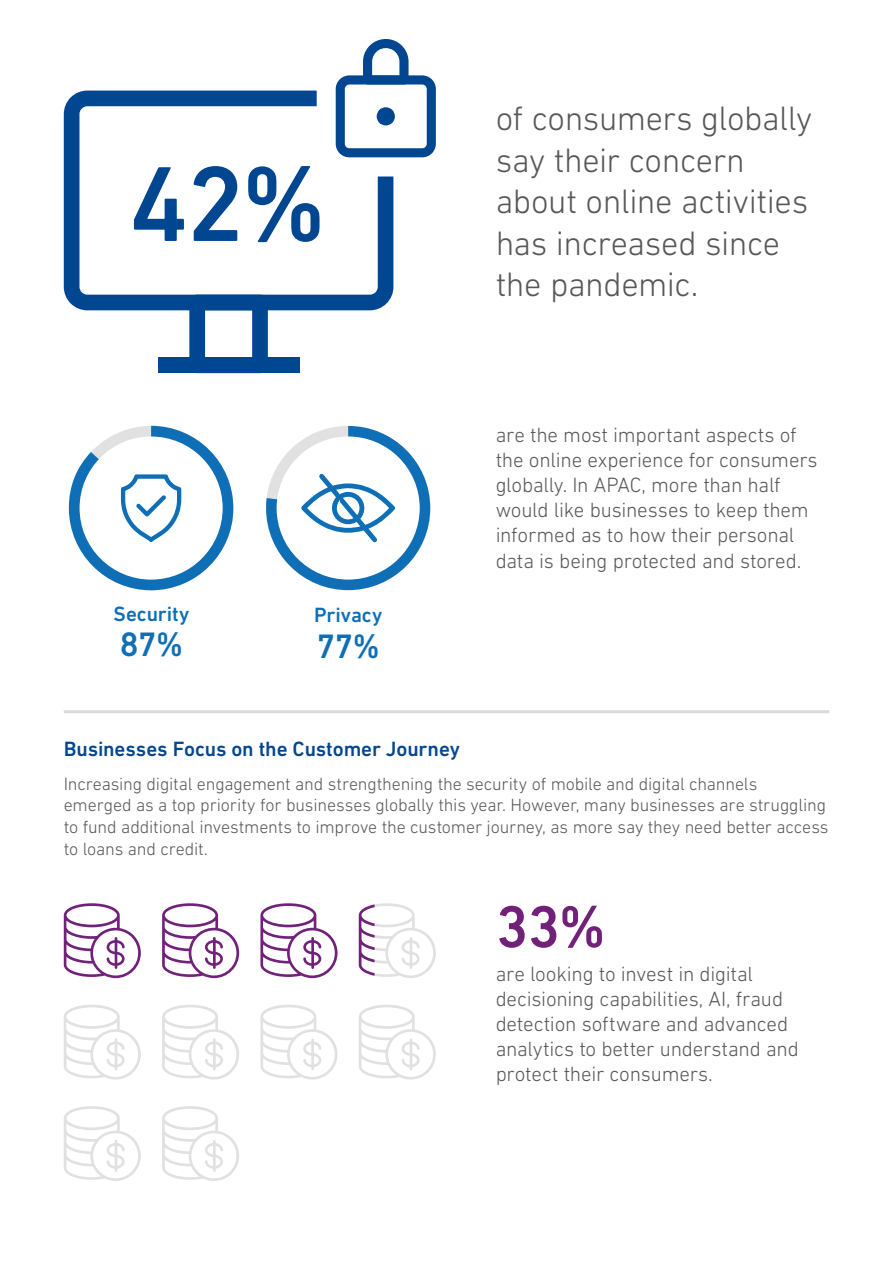
<style>
.page{position:relative;width:893px;height:1263px;background:#fff}
.page>*{position:absolute;margin:0;border:0;box-sizing:border-box;transform-origin:0 0}
.t1{font:500 108.45px "DIN Next W1 G";color:#004691}
.t2{font:500 60px "DIN Next W1 G";color:#72217b}
.t3{font:300 34.5px/41.4px "DIN Next W1 G";letter-spacing:-.015em;color:#575756}
.t4{font:500 34.5px "DIN Next W1 G";color:#0e6eb6}
.t5{font:300 21px/25.2px "DIN Next W1 G";letter-spacing:-.01em;color:#575756}
.t6{font:500 21px "DIN Next W1 G";letter-spacing:-.005em;color:#004691}
.t7{font:500 21px "DIN Next W1 G";color:#0e6eb6}
.t8{font:300 18px/21.6px "DIN Next W1 G";letter-spacing:-.01em;color:#575756}
</style>
<div class="page">
<svg style="left:64px;top:903px;width:77px;height:75px"></svg>
<svg style="left:64px;top:1005px;width:77px;height:74px"></svg>
<svg style="left:64px;top:1106px;width:77px;height:75px"></svg>
<svg style="left:162px;top:903px;width:77px;height:75px"></svg>
<svg style="left:162px;top:1005px;width:77px;height:74px"></svg>
<svg style="left:162px;top:1106px;width:77px;height:75px"></svg>
<svg style="left:260px;top:903px;width:77px;height:75px"></svg>
<svg style="left:260px;top:1005px;width:77px;height:74px"></svg>
<svg style="left:359px;top:1005px;width:77px;height:74px"></svg>
<svg style="left:359px;top:903px;width:77px;height:75px"></svg>
<hr style="left:64px;top:710px;width:765px;height:3px;background:#d8dadc">
<svg style="left:64px;top:91px;width:329px;height:219px"></svg>
<svg style="left:189px;top:295px;width:79px;height:62px"></svg>
<div style="left:158px;top:357px;width:141px;height:16px;background:#004691"></div>
<svg style="left:336px;top:39px;width:100px;height:118px"></svg>
<svg style="left:69px;top:426px;width:164px;height:164px"></svg>
<svg style="left:266px;top:426px;width:164px;height:164px"></svg>
<h1 class="t1" style="left:129px;top:141px;width:199px">42%</h1>
<p class="t7" style="left:114px;top:601px;width:77px">Security</p>
<h3 class="t4" style="left:120px;top:624px;width:65px">87%</h3>
<p class="t7" style="left:314px;top:603px;width:70px">Privacy</p>
<h3 class="t4" style="left:316px;top:626px;width:65px">77%</h3>
<h3 class="t3" style="left:496px;top:98px;width:318px">of consumers globally say their concern about online activities has increased since the pandemic.</h3>
<p class="t5" style="left:496px;top:422px;width:324px">are the most important aspects of the online experience for consumers globally. In APAC, more than half would like businesses to keep them informed as to how their personal data is being protected and stored.</p>
<p class="t6" style="left:64px;top:737px;width:398px">Businesses Focus on the Customer Journey</p>
<p class="t8" style="left:64px;top:773px;width:766px">Increasing digital engagement and strengthening the security of mobile and digital channels emerged as a top priority for businesses globally this year. However, many businesses are struggling to fund additional investments to improve the customer journey, as more say they need better access to loans and credit.</p>
<h2 class="t2" style="left:496px;top:892px;width:111px">33%</h2>
<p class="t5" style="left:496px;top:961px;width:305px">are looking to invest in digital decisioning capabilities, AI, fraud detection software and advanced analytics to better understand and protect their consumers.</p>
</div>
